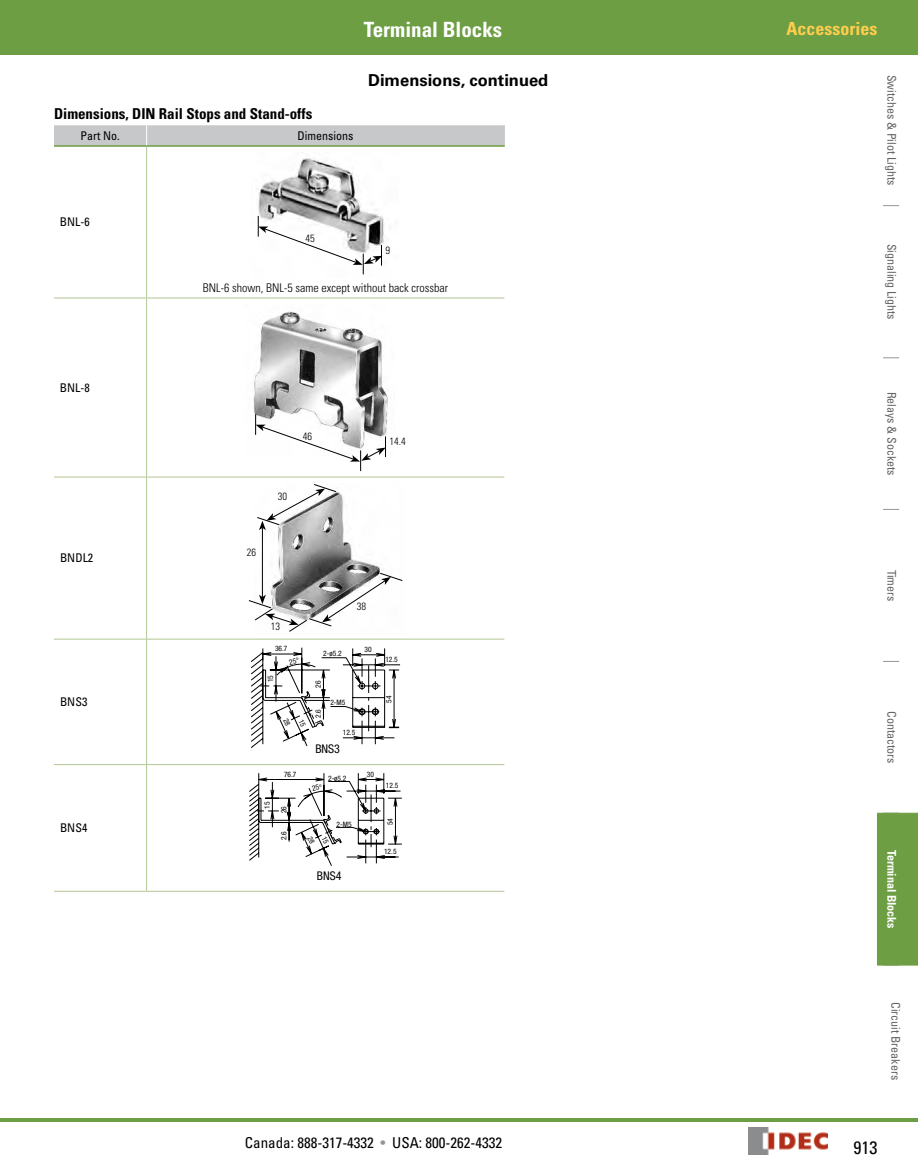
<style>
.page{position:relative;width:918px;height:1175px;background:#fff}
.page>*{position:absolute;margin:0;border:0;box-sizing:border-box;transform-origin:0 0}
.t1{font:700 condensed 21px "Univers LT Std";color:#fff}
.t2{font:700 condensed 18px "Univers LT Std";color:#ffce4e}
.t3{font:condensed 18px "Univers LT Std";color:#000}
.t4{font:700 16.5px "Univers LT Std";color:#000}
.t5{font:condensed 15px "Univers LT Std";color:#000}
.t6{font:700 condensed 15px "Univers LT Std";color:#000}
.t7{font:condensed 12px "Univers LT Std";color:#636466}
.t8{font:300 condensed 12px "Univers LT Std";color:#000}
.t9{font:condensed 12px "Univers LT Std";color:#000}
.t10{font:700 condensed 12px "Univers LT Std";color:#fff}
.t11{font:condensed 12px "Helvetica Neue LT Std";color:#000}
.t12{font:300 condensed 10.5px "Univers LT Std";color:#000}
.t13{font:condensed 7.5px "Helvetica Neue LT Std";color:#000}
.s1{color:#939598}
</style>
<div class="page">
<svg style="left:883px;top:205px;width:16px;height:1px"></svg>
<svg style="left:883px;top:357px;width:16px;height:1px"></svg>
<svg style="left:883px;top:509px;width:16px;height:1px"></svg>
<svg style="left:883px;top:661px;width:16px;height:1px"></svg>
<div style="left:877px;top:813px;width:41px;height:152px;background:#6d9e43"></div>
<div style="left:0;top:0;width:918px;height:54px;background:#6d9e43"></div>
<img style="left:748px;top:1127px;width:80px;height:27px">
<hr style="left:0;top:1118px;width:918px;height:3px;background:#6d9e43">
<hr style="left:146px;top:147px;width:1px;height:151px;background:#b2c594">
<hr style="left:54px;top:298px;width:93px;height:1px;background:#b2c594">
<hr style="left:54px;top:476px;width:93px;height:1px;background:#b2c594">
<hr style="left:146px;top:298px;width:1px;height:178px;background:#b2c594">
<hr style="left:146px;top:477px;width:1px;height:161px;background:#b2c594">
<hr style="left:147px;top:298px;width:357px;height:1px;background:#b2c594">
<hr style="left:147px;top:476px;width:357px;height:1px;background:#b2c594">
<hr style="left:54px;top:638px;width:93px;height:1px;background:#b2c594">
<hr style="left:146px;top:639px;width:1px;height:125px;background:#b2c594">
<hr style="left:147px;top:638px;width:357px;height:1px;background:#b2c594">
<hr style="left:54px;top:764px;width:93px;height:1px;background:#b2c594">
<hr style="left:54px;top:891px;width:93px;height:1px;background:#b2c594">
<hr style="left:146px;top:765px;width:1px;height:126px;background:#b2c594">
<hr style="left:147px;top:764px;width:357px;height:1px;background:#b2c594">
<hr style="left:147px;top:891px;width:357px;height:1px;background:#b2c594">
<hr style="left:147px;top:145px;width:358px;height:2px;background:#6d9e43">
<svg style="left:54px;top:125px;width:451px;height:21px;background:#c5c7c6"></svg>
<hr style="left:54px;top:145px;width:93px;height:2px;background:#6d9e43">
<img style="left:257px;top:158px;width:128px;height:117px">
<svg style="left:258px;top:216px;width:125px;height:58px"></svg>
<img style="left:253px;top:311px;width:135px;height:122px">
<svg style="left:255px;top:414px;width:131px;height:57px"></svg>
<img style="left:261px;top:492px;width:123px;height:80px">
<hr style="left:262px;top:528px;width:1px;height:69px;background:#000">
<svg style="left:257px;top:484px;width:80px;height:46px"></svg>
<svg style="left:248px;top:572px;width:155px;height:60px"></svg>
<svg style="left:251px;top:647px;width:149px;height:101px"></svg>
<svg style="left:249px;top:773px;width:153px;height:93px"></svg>
<p class="t6" style="left:54px;top:105px;width:260px">Dimensions, DIN Rail Stops and Stand-offs</p>
<p class="t9" style="left:81px;top:128px;width:41px">Part No.</p>
<p class="t9" style="left:298px;top:128px;width:57px">Dimensions</p>
<p class="t1" style="left:364px;top:17px;width:140px">Terminal Blocks</p>
<p class="t2" style="left:787px;top:18px;width:92px">Accessories</p>
<p class="t4" style="left:368px;top:70px;width:182px">Dimensions, continued</p>
<p class="t7" style="left:899px;top:75px;width:112px;rotate:90deg">Switches &amp; Pilot Lights</p>
<p class="t9" style="left:60px;top:214px;width:31px">BNL-6</p>
<p class="t12" style="left:305px;top:232px;width:11px">45</p>
<p class="t12" style="left:386px;top:244px;width:6px">9</p>
<p class="t8" style="left:203px;top:280px;width:247px">BNL-6 shown, BNL-5 same except without back crossbar</p>
<p class="t7" style="left:899px;top:244px;width:77px;rotate:90deg">Signaling Lights</p>
<p class="t9" style="left:60px;top:380px;width:31px">BNL-8</p>
<p class="t12" style="left:303px;top:430px;width:11px">46</p>
<p class="t12" style="left:390px;top:435px;width:18px">14.4</p>
<p class="t7" style="left:899px;top:391px;width:85px;rotate:90deg">Relays &amp; Sockets</p>
<p class="t12" style="left:278px;top:489px;width:11px">30</p>
<p class="t9" style="left:60px;top:550px;width:35px">BNDL2</p>
<p class="t12" style="left:247px;top:546px;width:11px">26</p>
<p class="t12" style="left:357px;top:600px;width:11px">38</p>
<p class="t7" style="left:899px;top:569px;width:33px;rotate:90deg">Timers</p>
<p class="t12" style="left:271px;top:620px;width:11px">13</p>
<p class="t13" style="left:275px;top:644px;width:14px">36.7</p>
<p class="t13" style="left:323px;top:649px;width:20px">2-ø5.2</p>
<p class="t13" style="left:364px;top:645px;width:9px">30</p>
<p class="t13" style="left:385px;top:655px;width:14px">12.5</p>
<p class="t13" style="left:266px;top:682px;width:9px;rotate:-90deg">15</p>
<p class="t13" style="left:314px;top:688px;width:9px;rotate:-90deg">26</p>
<p class="t9" style="left:60px;top:694px;width:29px">BNS3</p>
<p class="t13" style="left:330px;top:698px;width:17px">2-M5</p>
<p class="t13" style="left:384px;top:703px;width:9px;rotate:-90deg">54</p>
<p class="t13" style="left:314px;top:718px;width:10px;rotate:-90deg">2.6</p>
<p class="t13" style="left:343px;top:728px;width:14px">12.5</p>
<p class="t11" style="left:315px;top:742px;width:26px">BNS3</p>
<p class="t7" style="left:899px;top:711px;width:54px;rotate:90deg">Contactors</p>
<p class="t13" style="left:284px;top:769px;width:14px">76.7</p>
<p class="t13" style="left:328px;top:773px;width:20px">2-ø5.2</p>
<p class="t13" style="left:367px;top:769px;width:9px">30</p>
<p class="t13" style="left:386px;top:781px;width:14px">12.5</p>
<p class="t13" style="left:263px;top:808px;width:9px;rotate:-90deg">15</p>
<p class="t13" style="left:279px;top:813px;width:9px;rotate:-90deg">26</p>
<p class="t9" style="left:60px;top:820px;width:29px">BNS4</p>
<p class="t13" style="left:279px;top:840px;width:10px;rotate:-90deg">2.6</p>
<p class="t13" style="left:337px;top:819px;width:17px">2-M5</p>
<p class="t13" style="left:386px;top:825px;width:9px;rotate:-90deg">54</p>
<p class="t11" style="left:317px;top:868px;width:26px">BNS4</p>
<p class="t13" style="left:384px;top:847px;width:14px">12.5</p>
<p class="t10" style="left:899px;top:849px;width:81px;rotate:90deg">Terminal Blocks</p>
<p class="t5" style="left:245px;top:1132px;width:259px">Canada: 888-317-4332 <span class="s1">•</span> USA: 800-262-4332</p>
<p class="t7" style="left:903px;top:1002px;width:79px;rotate:90deg">Circuit Breakers</p>
<p class="t3" style="left:854px;top:1136px;width:25px">913</p>
</div>
